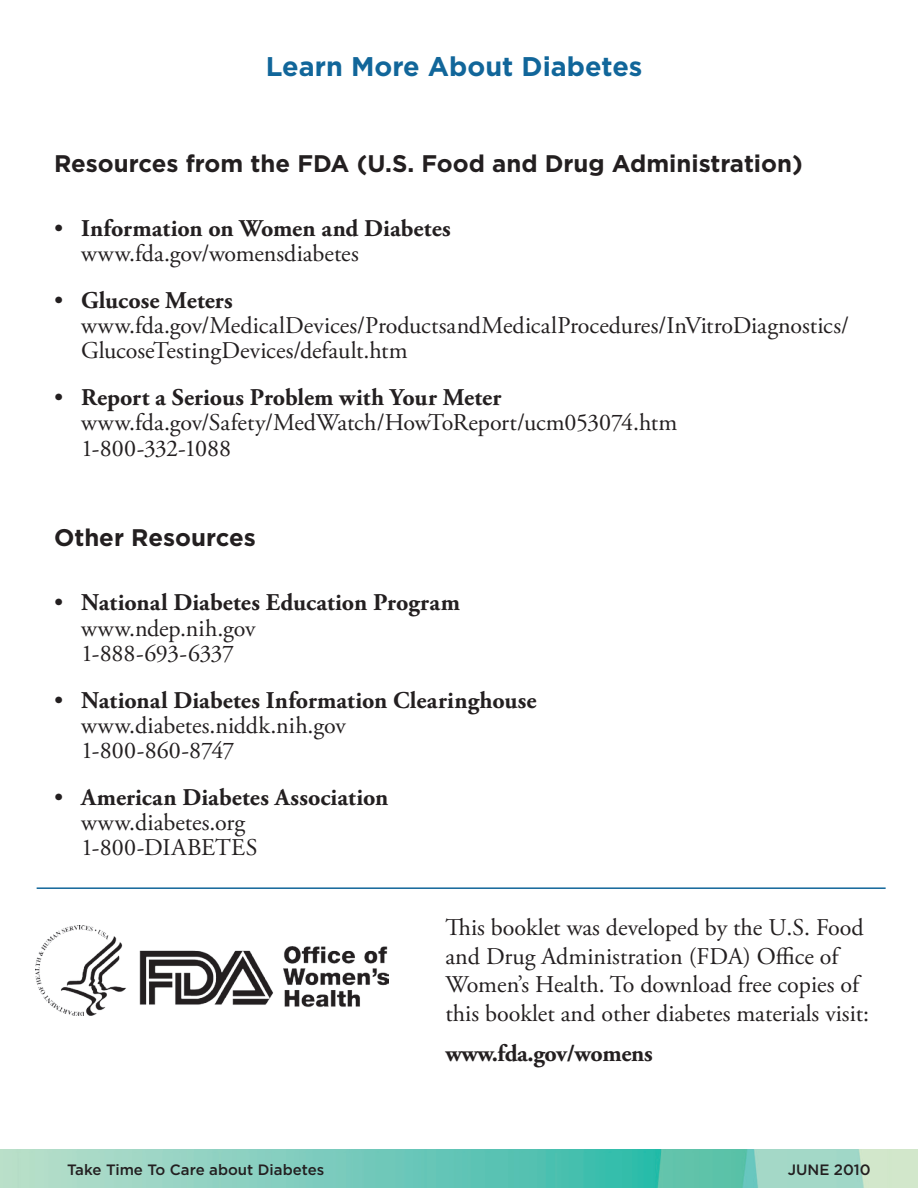
<style>
.page{position:relative;width:918px;height:1188px;background:#fff}
.page>*{position:absolute;margin:0;border:0;box-sizing:border-box;transform-origin:0 0}
.Gotham_16pt_Header{font:700 27px "Gotham";color:#11669a}
.Bullets{font:24px/25.2px "Adobe Garamond Pro";color:#231f20}
.Bullets-2{font:700 24px/25.2px "Adobe Garamond Pro";color:#231f20}
.Gramond_Green_Header{font:24px/28.8px "Adobe Garamond Pro";color:#231f20}
.Gotham_16pt_Header-2{font:700 24px "Gotham";color:#231f20}
.Gramond_Green_Header-2{font:700 24px "Adobe Garamond Pro";letter-spacing:-.015em;color:#231f20}
.Main_Text_garmond_13{font:700 24px "Gotham";color:#231f20}
.t1{font:500 15px "Gotham";color:#231f20}
.s1{font-weight:400}
.s2{font-weight:700}
</style>
<div class="page">
<hr style="left:37px;top:887px;width:849px;height:2px;background:#11669a">
<img style="left:0;top:1149px;width:918px;height:39px">
<img style="left:35px;top:925px;width:354px;height:90px">
<p class="Gotham_16pt_Header" style="left:266px;top:51px;width:378px">Learn More About Diabetes</p>
<p class="Gotham_16pt_Header-2" style="left:54px;top:150px;width:750px">Resources from the FDA (U.S. Food and Drug Administration)</p>
<p class="Gramond_Green_Header" style="left:54px;top:215px;width:11px">•</p>
<p class="Gramond_Green_Header" style="left:54px;top:287px;width:11px">•</p>
<p class="Gramond_Green_Header" style="left:54px;top:384px;width:11px">•</p>
<p class="Bullets-2" style="left:81px;top:216px;width:371px">Information on Women and Diabetes <span class="s1">www.fda.gov/womensdiabetes</span></p>
<p class="Bullets" style="left:81px;top:289px;width:769px"><span class="s2">Glucose Meters </span>www.fda.gov/MedicalDevices/ProductsandMedicalProcedures/InVitroDiagnostics/<br>GlucoseTestingDevices/default.htm</p>
<p class="Bullets" style="left:81px;top:386px;width:598px"><span class="s2">Report a Serious Problem with Your Meter </span>www.fda.gov/Safety/MedWatch/HowToReport/ucm053074.htm<br>1-800-332-1088</p>
<p class="Main_Text_garmond_13" style="left:54px;top:523px;width:203px">Other Resources</p>
<p class="Gramond_Green_Header" style="left:54px;top:589px;width:11px">•</p>
<p class="Gramond_Green_Header" style="left:54px;top:686px;width:11px">•</p>
<p class="Gramond_Green_Header" style="left:54px;top:784px;width:11px">•</p>
<p class="Bullets-2" style="left:81px;top:591px;width:381px">National Diabetes Education Program <span class="s1">www.ndep.nih.gov<br>1-888-693-6337</span></p>
<p class="Bullets-2" style="left:81px;top:688px;width:457px">National Diabetes Information Clearinghouse <span class="s1">www.diabetes.niddk.nih.gov<br>1-800-860-8747</span></p>
<p class="Bullets" style="left:81px;top:785px;width:309px"><span class="s2">American Diabetes Association </span>www.diabetes.org<br>1-800-DIABETES</p>
<p class="Gramond_Green_Header" style="left:446px;top:914px;width:425px">This booklet was developed by the U.S. Food and Drug Administration (FDA) Office of Women’s Health. To download free copies of this booklet and other diabetes materials visit:</p>
<p class="Gramond_Green_Header-2" style="left:446px;top:1039px;width:209px">www.fda.gov/womens</p>
<p class="t1" style="left:67px;top:1161px;width:259px">Take Time To Care about Diabetes</p>
<p class="t1" style="left:788px;top:1161px;width:84px">JUNE 2010</p>
</div>
